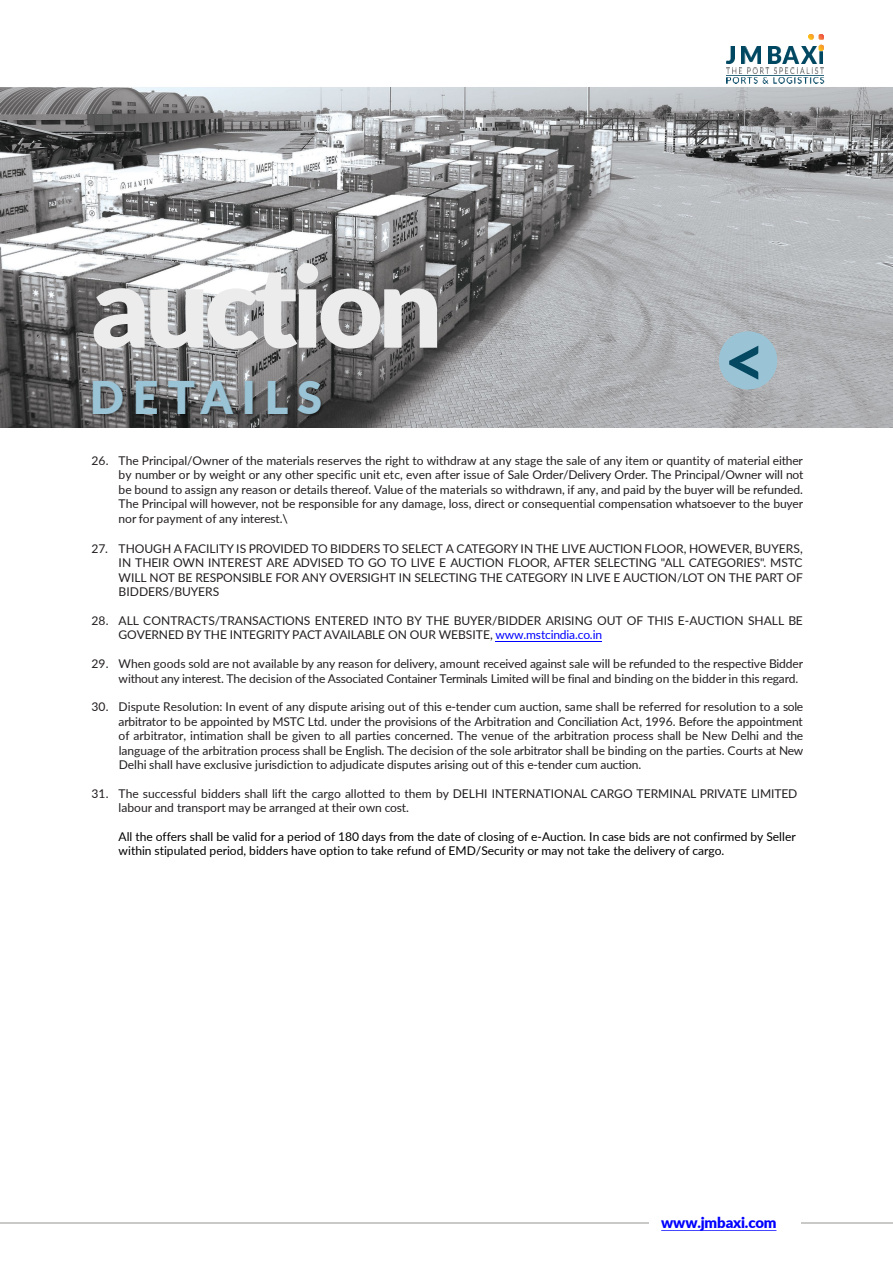
<style>
.page{position:relative;width:893px;height:1264px;background:#fff}
.page>*{position:absolute;margin:0;border:0;box-sizing:border-box;transform-origin:0 0}
.t1{font:900 112.5px "Lato";letter-spacing:-.045em;color:#ececec}
.t2{font:700 73.5px "Lato";color:#044861}
.t3{font:900 45px "Lato";letter-spacing:.2em;color:#9ac4d6}
.t4{font:900 15px "Lato";letter-spacing:-.01em;color:#00f}
.t5{font:12px/14.4px "Lato";letter-spacing:-.005em;color:#231f20;text-align:justify}
.t6{font:12px/14.4px "Lato";color:#000}
.s1{color:#000}
.s2{color:#00f}
</style>
<div class="page">
<hr style="left:495px;top:641px;width:107px;height:1px;background:#00f">
<img style="left:0;top:77px;width:892px;height:350px">
<img style="left:808px;top:35px;width:15px;height:12px">
<img style="left:726px;top:47px;width:97px;height:26px">
<img style="left:726px;top:47px;width:8px;height:17px">
<img style="left:741px;top:47px;width:19px;height:16px">
<img style="left:768px;top:47px;width:54px;height:16px">
<img style="left:726px;top:75px;width:97px;height:9px">
<svg style="left:719px;top:331px;width:58px;height:58px;background:#9ec0cf"></svg>
<hr style="left:801px;top:1222px;width:91px;height:1px;background:#c9c9c8">
<hr style="left:0;top:1222px;width:648px;height:1px;background:#c9c9c8">
<img style="left:61px;top:354px;width:43px;height:74px">
<img style="left:104px;top:354px;width:35px;height:74px">
<img style="left:139px;top:354px;width:33px;height:74px">
<img style="left:172px;top:354px;width:41px;height:74px">
<img style="left:213px;top:354px;width:23px;height:74px">
<img style="left:236px;top:354px;width:32px;height:74px">
<img style="left:268px;top:354px;width:86px;height:74px">
<h2 class="t1" style="left:92px;top:222px;width:352px">auction</h2>
<p class="t3" style="left:90px;top:363px;width:234px">DETAILS</p>
<p class="t2" style="left:766px;top:419px;width:44px;rotate:-180deg">&gt;</p>
<p class="t5" style="left:119px;top:452px;width:686px;text-indent:-27px">26. The Principal/Owner of the materials reserves the right to withdraw at any stage the sale of any item or quantity of material either by number or by weight or any other specific unit etc, even after issue of Sale Order/Delivery Order. The Principal/Owner will not be bound to assign any reason or details thereof. Value of the materials so withdrawn, if any, and paid by the buyer will be refunded.<br>The Principal will however, not be responsible for any damage, loss, direct or consequential compensation whatsoever to the buyer nor for payment of any interest.<span class="s1">\</span></p>
<p class="t5" style="left:119px;top:540px;width:685px;text-indent:-27px">27. THOUGH A FACILITY IS PROVIDED TO BIDDERS TO SELECT A CATEGORY IN THE LIVE AUCTION FLOOR, HOWEVER, BUYERS, IN THEIR OWN INTEREST ARE ADVISED TO GO TO LIVE E AUCTION FLOOR, AFTER SELECTING "ALL CATEGORIES". MSTC WILL NOT BE RESPONSIBLE FOR ANY OVERSIGHT IN SELECTING THE CATEGORY IN LIVE E AUCTION/LOT ON THE PART OF BIDDERS/BUYERS</p>
<p class="t5" style="left:119px;top:612px;width:685px;text-indent:-27px">28. ALL CONTRACTS/TRANSACTIONS ENTERED INTO BY THE BUYER/BIDDER ARISING OUT OF THIS E-AUCTION SHALL BE<br>GOVERNED BY THE INTEGRITY PACTAVAILABLE ON OUR WEBSITE, <span class="s2">www.mstcindia.co.in</span></p>
<p class="t5" style="left:119px;top:656px;width:686px;text-indent:-27px">29. When goods sold are not available by any reason for delivery, amount received against sale will be refunded to the respective Bidder without any interest. The decision of the Associated Container Terminals Limited will be final and binding on the bidder in this regard.</p>
<p class="t5" style="left:119px;top:699px;width:686px;text-indent:-27px">30. Dispute Resolution: In event of any dispute arising out of this e-tender cum auction, same shall be referred for resolution to a sole arbitrator to be appointed by MSTC Ltd. under the provisions of the Arbitration and Conciliation Act, 1996. Before the appointment of arbitrator, intimation shall be given to all parties concerned. The venue of the arbitration process shall be New Delhi and the language of the arbitration process shall be English. The decision of the sole arbitrator shall be binding on the parties. Courts at New Delhi shall have exclusive jurisdiction to adjudicate disputes arising out of this e-tender cum auction.</p>
<p class="t5" style="left:92px;top:785px;width:707px">31. The successful bidders shall lift the cargo allotted to them by DELHI INTERNATIONAL CARGO TERMINAL PRIVATE LIMITED</p>
<p class="t5" style="left:119px;top:800px;width:292px">labour and transport may be arranged at their own cost.</p>
<p class="t6" style="left:119px;top:828px;width:678px">All the offers shall be valid for a period of 180 days from the date of closing of e-Auction. In case bids are not confirmed by Seller within stipulated period, bidders have option to take refund of EMD/Security or may not take the delivery of cargo.</p>
<p class="t4" style="left:661px;top:1210px;width:117px">www.jmbaxi.com</p>
</div>
